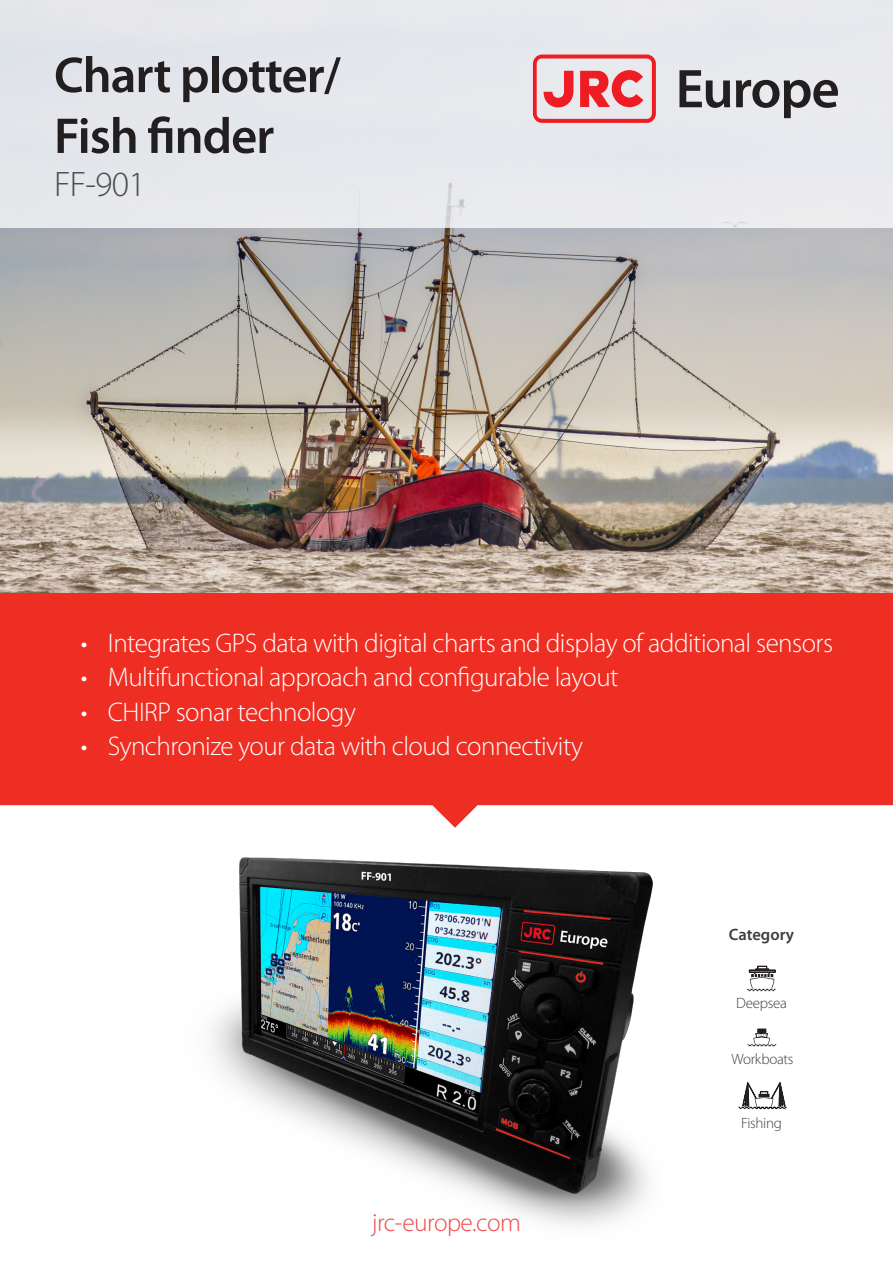
<style>
.page{position:relative;width:893px;height:1263px;background:#fff}
.page>*{position:absolute;margin:0;border:0;box-sizing:border-box;transform-origin:0 0}
.Box-1-Title-C2{font:600 50.7px "Myriad Pro";letter-spacing:-.02em;color:#231f20}
.Box-1-Title-C2-2{font:300 35.55px "Myriad Pro";color:#4b4c4d}
.t1{font:300 27px "Myriad Pro";letter-spacing:-.02em;color:#fff}
.F1-Website-C2{font:300 25.5px "Myriad Pro";letter-spacing:-.02em;color:#ef4747}
.t2{font:600 16.5px "Myriad Pro";color:#3e3e3f}
.t3{font:300 15px "Myriad Pro";letter-spacing:-.02em;color:#3e3e3f}
</style>
<div class="page">
<img style="left:211px;top:857px;width:442px;height:368px">
<img style="left:0;top:228px;width:893px;height:365px">
<svg style="left:0;top:805px;width:893px;height:23px"></svg>
<div style="left:0;top:593px;width:893px;height:212px;background:#ee2e22"></div>
<div style="left:0;top:0;width:893px;height:228px;background:#e6e8ed"></div>
<svg style="left:747px;top:1029px;width:30px;height:18px"></svg>
<svg style="left:746px;top:966px;width:30px;height:25px"></svg>
<svg style="left:738px;top:1082px;width:49px;height:27px"></svg>
<svg style="left:533px;top:55px;width:123px;height:68px"></svg>
<svg style="left:679px;top:70px;width:159px;height:48px"></svg>
<p class="Box-1-Title-C2" style="left:54px;top:43px;width:288px">Chart plotter/</p>
<p class="Box-1-Title-C2" style="left:54px;top:104px;width:222px">Fish finder</p>
<p class="Box-1-Title-C2-2" style="left:54px;top:162px;width:93px">FF-901</p>
<p class="t1" style="left:81px;top:626px;width:754px">• Integrates GPS data with digital charts and display of additional sensors</p>
<p class="t1" style="left:81px;top:661px;width:539px">• Multifunctional approach and configurable layout</p>
<p class="t1" style="left:81px;top:695px;width:277px">• CHIRP sonar technology</p>
<p class="t1" style="left:81px;top:730px;width:504px">• Synchronize your data with cloud connectivity</p>
<p class="t2" style="left:729px;top:923px;width:67px">Category</p>
<p class="t3" style="left:736px;top:994px;width:52px">Deepsea</p>
<p class="t3" style="left:731px;top:1050px;width:64px">Workboats</p>
<p class="F1-Website-C2" style="left:372px;top:1207px;width:150px">jrc-europe.com</p>
<p class="t3" style="left:741px;top:1113px;width:42px">Fishing</p>
</div>
